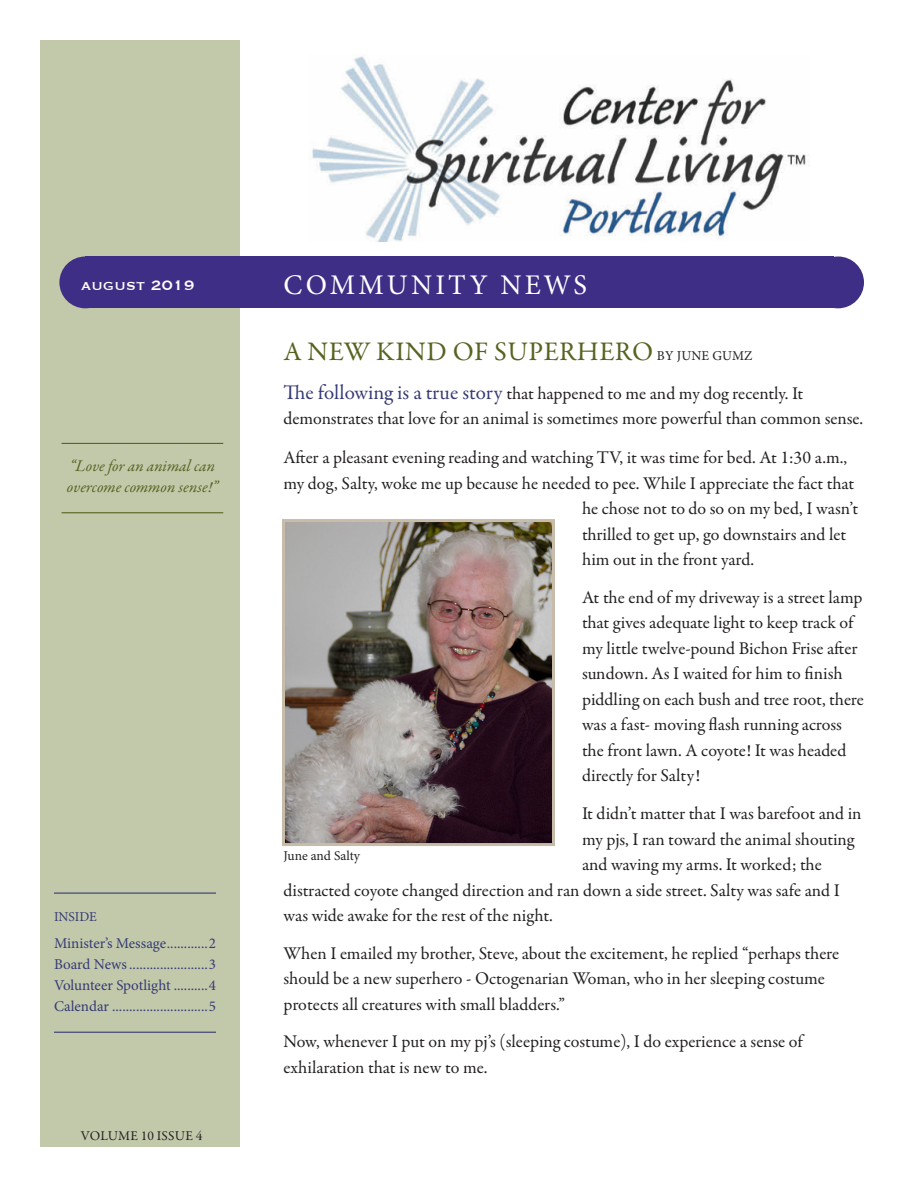
<style>
.page{position:relative;width:918px;height:1188px;background:#fff}
.page>*{position:absolute;margin:0;border:0;box-sizing:border-box;transform-origin:0 0}
.t1{font:28.5px "Minion Pro";letter-spacing:.11em;color:#fff}
.Head_1{font:27px "Garamond Premr Pro";letter-spacing:.02em;color:#566421}
.Body{font:18px/25.5px "Garamond Premr Pro";letter-spacing:-.005em;color:#231f20}
.t2{font:18px "Copperplate";color:#fff}
.sidebar_quote{font:italic 16.5px/21px "Garamond Premr Pro";color:#566421}
.t3{font:15px/21px "Minion Pro";letter-spacing:-.015em;color:#363a74;text-align:justify}
.Calendar__Date_time{font:13.5px "Garamond Premr Pro";letter-spacing:.02em;color:#231f20}
.t4{font:13.5px "Minion Pro";color:#231f20}
.TOC_Head{font:13.5px "Minion Pro";color:#363a74}
.s1{font-family:"Minion Pro";font-size:13.5px;color:#231f20}
.s2{font-size:21px;color:#363a74}
</style>
<div class="page">
<img style="left:312px;top:55px;width:497px;height:187px">
<div style="left:40px;top:40px;width:200px;height:1108px;background:#c2c9ab"></div>
<div style="left:59px;top:256px;width:52px;height:52px;background:#3f2e86;border-radius:50%"></div>
<div style="left:812px;top:256px;width:52px;height:52px;background:#3f2e86;border-radius:50%"></div>
<div style="left:85px;top:256px;width:749px;height:52px;background:#3f2e86"></div>
<hr style="left:62px;top:443px;width:161px;height:1px;background:#566421">
<hr style="left:62px;top:512px;width:161px;height:1px;background:#566421">
<hr style="left:54px;top:893px;width:162px;height:1px;background:#363a74">
<hr style="left:54px;top:1032px;width:162px;height:1px;background:#363a74">
<img style="left:286px;top:523px;width:265px;height:319px">
<div style="left:282px;top:519px;width:273px;height:327px;border:3px solid #c7bba9"></div>
<p class="t2" style="left:81px;top:274px;width:115px">august 2019</p>
<h1 class="t1" style="left:284px;top:266px;width:305px">COMMUNITY NEWS</h1>
<p class="sidebar_quote" style="left:67px;top:456px;width:153px">“Love for an animal can overcome common sense!”</p>
<p class="TOC_Head" style="left:54px;top:907px;width:44px">INSIDE</p>
<p class="t3" style="left:54px;top:933px;width:163px">Minister’s Message............2<br>Board News.......................3<br>Volunteer Spotlight ..........4<br>Calendar ............................5</p>
<p class="Calendar__Date_time" style="left:81px;top:1127px;width:123px">VOLUME 10 ISSUE 4</p>
<p class="Head_1" style="left:284px;top:335px;width:470px">A NEW KIND OF SUPERHERO <span class="s1">BY JUNE GUMZ</span></p>
<p class="Body" style="left:284px;top:381px;width:581px"><span class="s2">The following is a true story</span> that happened to me and my dog recently. It demonstrates that love for an animal is sometimes more powerful than common sense.</p>
<p class="Body" style="left:284px;top:445px;width:565px">After a pleasant evening reading and watching TV, it was time for bed. At 1:30 a.m.,</p>
<p class="Body" style="left:284px;top:471px;width:572px">my dog, Salty, woke me up because he needed to pee. While I appreciate the fact that</p>
<p class="Body" style="left:582px;top:496px;width:278px">he chose not to do so on my bed, I wasn’t</p>
<p class="Body" style="left:582px;top:522px;width:266px">thrilled to get up, go downstairs and let</p>
<p class="Body" style="left:582px;top:547px;width:174px">him out in the front yard.</p>
<p class="Body" style="left:582px;top:585px;width:284px">At the end of my driveway is a street lamp that gives adequate light to keep track of my little twelve-pound Bichon Frise after sundown. As I waited for him to finish piddling on each bush and tree root, there was a fast- moving flash running across the front lawn. A coyote! It was headed directly for Salty!</p>
<p class="Body" style="left:582px;top:801px;width:281px">It didn’t matter that I was barefoot and in</p>
<p class="Body" style="left:582px;top:827px;width:274px">my pjs, I ran toward the animal shouting</p>
<p class="Body" style="left:582px;top:852px;width:241px">and waving my arms. It worked; the</p>
<p class="Body" style="left:284px;top:878px;width:558px">distracted coyote changed direction and ran down a side street. Salty was safe and I</p>
<p class="Body" style="left:284px;top:903px;width:271px">was wide awake for the rest of the night.</p>
<p class="Body" style="left:284px;top:941px;width:557px">When I emailed my brother, Steve, about the excitement, he replied “perhaps there should be a new superhero - Octogenarian Woman, who in her sleeping costume protects all creatures with small bladders.”</p>
<p class="Body" style="left:284px;top:1029px;width:521px">Now, whenever I put on my pj’s (sleeping costume), I do experience a sense of exhilaration that is new to me.</p>
<p class="t4" style="left:284px;top:847px;width:78px">June and Salty</p>
</div>
